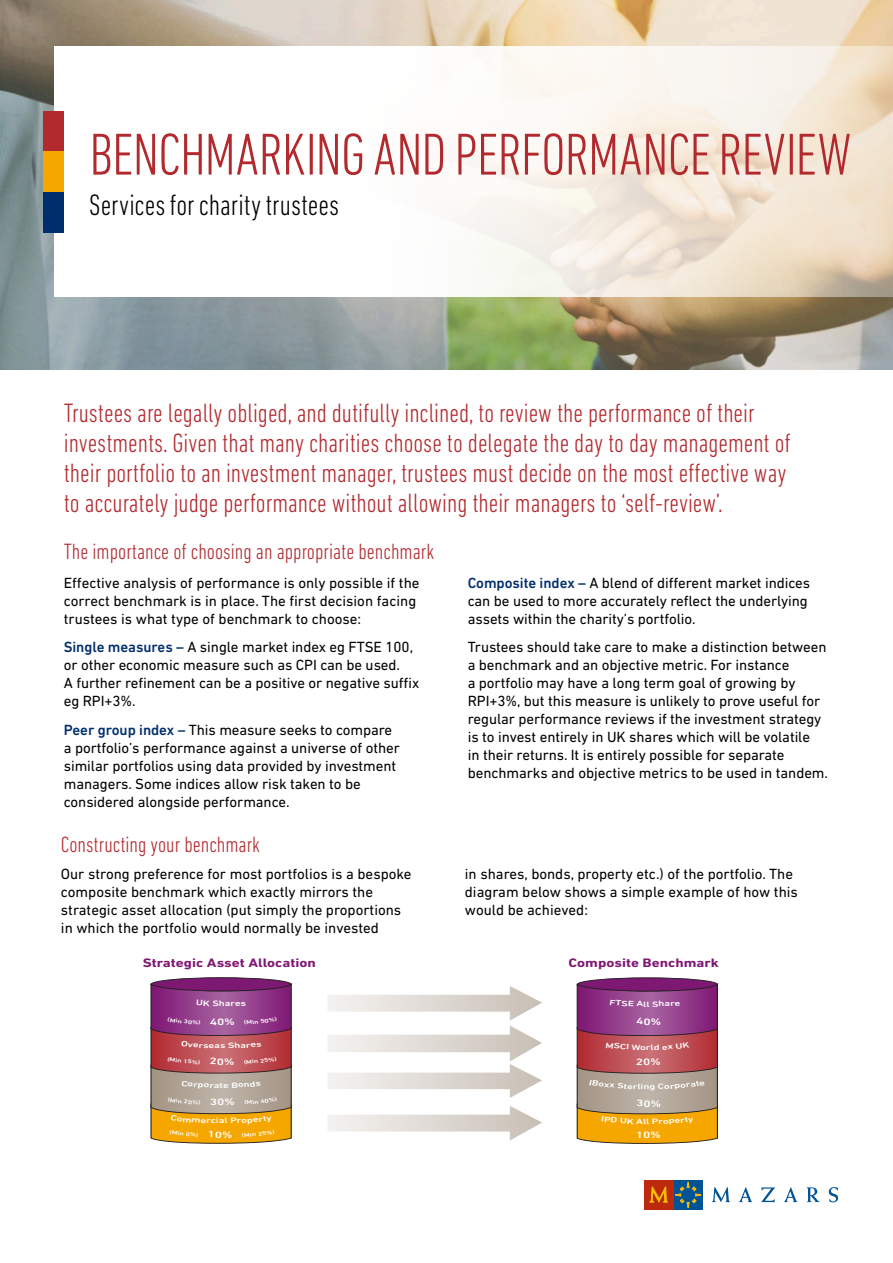
<style>
.page{position:relative;width:893px;height:1263px;background:#fff}
.page>*{position:absolute;margin:0;border:0;box-sizing:border-box;transform-origin:0 0}
.t1{font:300 condensed 60px "DIN Next LT Pro";letter-spacing:-.01em;color:#b2292e}
.t2{font:300 condensed 30px "DIN Next LT Pro";color:#000}
.t3{font:300 condensed 27px/30px "DIN Next LT Pro";color:#b2292e}
.t4{font:300 condensed 22.5px "DIN Next LT Pro";color:#b2292e}
.t5{font:15px/18px "DIN Next LT Pro";letter-spacing:-.005em;color:#000}
.t6{font:700 12.45px "DIN Next LT Pro";color:#7e1973;scale:1.21 1}
.t7{font:500 9.45px "DIN Next LT Pro";color:#fff;scale:1.41 1}
.t8{font:500 9.3px "DIN Next LT Pro";color:#fff;scale:1.43 1}
.t9{font:500 8.1px "DIN Next LT Pro";color:#fff;scale:1.36 1}
.t10{font:500 7.8px "DIN Next LT Pro";color:#fff;scale:1.41 1}
.t11{font:500 7.8px "DIN Next LT Pro";color:#fff;scale:1.4 1}
.s1{font-weight:500;color:#002e6d}
</style>
<div class="page">
<img style="left:0;top:0;width:893px;height:370px">
<svg style="left:54px;top:46px;width:839px;height:251px"></svg>
<div style="left:43px;top:112px;width:20px;height:40px;background:#b2292e"></div>
<div style="left:43px;top:152px;width:20px;height:40px;background:#f5a700"></div>
<div style="left:43px;top:192px;width:20px;height:40px;background:#002e6d"></div>
<div style="left:673px;top:1180px;width:30px;height:29px;background:#005496"></div>
<div style="left:644px;top:1180px;width:29px;height:29px;background:#bc2a0b"></div>
<svg style="left:712px;top:1187px;width:18px;height:15px"></svg>
<svg style="left:739px;top:1187px;width:13px;height:15px"></svg>
<svg style="left:761px;top:1187px;width:14px;height:15px"></svg>
<svg style="left:784px;top:1187px;width:13px;height:15px"></svg>
<svg style="left:807px;top:1187px;width:12px;height:15px"></svg>
<svg style="left:829px;top:1187px;width:9px;height:15px"></svg>
<svg style="left:650px;top:1187px;width:18px;height:16px"></svg>
<svg style="left:675px;top:1182px;width:26px;height:26px"></svg>
<div style="left:681px;top:1188px;width:14px;height:14px;background:#005496;border-radius:50%"></div>
<div style="left:577px;top:978px;width:140px;height:13px;background:#7e1973;border-radius:50%"></div>
<div style="left:577px;top:977px;width:141px;height:14px;border:1px solid #231e20;border-radius:50%"></div>
<svg style="left:328px;top:1106px;width:214px;height:34px"></svg>
<svg style="left:328px;top:986px;width:214px;height:112px"></svg>
<div style="left:151px;top:978px;width:140px;height:13px;background:#7e1973;border-radius:50%"></div>
<div style="left:151px;top:977px;width:140px;height:14px;border:1px solid #231e20;border-radius:50%"></div>
<svg style="left:150px;top:984px;width:142px;height:160px;background:#b16d64"></svg>
<svg style="left:576px;top:984px;width:142px;height:160px;background:#b16d64"></svg>
<h1 class="t1" style="left:89px;top:120px;width:764px">BENCHMARKING AND PERFORMANCE REVIEW</h1>
<h2 class="t2" style="left:89px;top:188px;width:251px">Services for charity trustees</h2>
<p class="t3" style="left:64px;top:398px;width:728px">Trustees are legally obliged, and dutifully inclined, to review the performance of their investments. Given that many charities choose to delegate the day to day management of their portfolio to an investment manager, trustees must decide on the most effective way to accurately judge performance without allowing their managers to ‘self-review’.</p>
<h3 class="t4" style="left:64px;top:539px;width:372px">The importance of choosing an appropriate benchmark</h3>
<p class="t5" style="left:64px;top:573px;width:357px">Effective analysis of performance is only possible if the correct benchmark is in place. The first decision facing trustees is what type of benchmark to choose:</p>
<p class="t5" style="left:64px;top:638px;width:357px"><span class="s1">Single measures –</span> A single market index eg FTSE 100, or other economic measure such as CPI can be used.<br>A further refinement can be a positive or negative suffix eg RPI+3%.</p>
<p class="t5" style="left:64px;top:720px;width:338px"><span class="s1">Peer group index –</span> This measure seeks to compare a portfolio’s performance against a universe of other similar portfolios using data provided by investment managers. Some indices allow risk taken to be considered alongside performance.</p>
<h3 class="t4" style="left:61px;top:831px;width:201px">Constructing your benchmark</h3>
<p class="t5" style="left:468px;top:573px;width:344px"><span class="s1">Composite index –</span> A blend of different market indices can be used to more accurately reflect the underlying assets within the charity’s portfolio.</p>
<p class="t5" style="left:468px;top:638px;width:362px">Trustees should take care to make a distinction between a benchmark and an objective metric. For instance<br>a portfolio may have a long term goal of growing by RPI+3%, but this measure is unlikely to prove useful for regular performance reviews if the investment strategy is to invest entirely in UK shares which will be volatile<br>in their returns. It is entirely possible for separate benchmarks and objective metrics to be used in tandem.</p>
<p class="t5" style="left:61px;top:865px;width:352px">Our strong preference for most portfolios is a bespoke composite benchmark which exactly mirrors the strategic asset allocation (put simply the proportions in which the portfolio would normally be invested</p>
<p class="t5" style="left:465px;top:865px;width:335px">in shares, bonds, property etc.) of the portfolio. The diagram below shows a simple example of how this would be achieved:</p>
<p class="t6" style="left:143px;top:955px;width:144px">Strategic Asset Allocation</p>
<p class="t6" style="left:569px;top:955px;width:126px">Composite Benchmark</p>
<p class="t9" style="left:219px;top:998px;width:6px">h</p>
<p class="t7" style="left:217px;top:1016px;width:7px">0</p>
<p class="t10" style="left:220px;top:1041px;width:5px">s</p>
<p class="t7" style="left:217px;top:1056px;width:7px">0</p>
<p class="t10" style="left:220px;top:1080px;width:4px">t</p>
<p class="t7" style="left:217px;top:1096px;width:7px">0</p>
<p class="t11" style="left:219px;top:1116px;width:6px">a</p>
<p class="t8" style="left:215px;top:1129px;width:7px">0</p>
<p class="t10" style="left:643px;top:999px;width:6px">ll</p>
<p class="t7" style="left:643px;top:1016px;width:7px">0</p>
<p class="t10" style="left:646px;top:1043px;width:5px">r</p>
<p class="t7" style="left:643px;top:1056px;width:7px">0</p>
<p class="t10" style="left:643px;top:1082px;width:6px">n</p>
<p class="t7" style="left:643px;top:1098px;width:7px">0</p>
<p class="t10" style="left:643px;top:1117px;width:6px">ll</p>
<p class="t7" style="left:643px;top:1129px;width:7px">0</p>
</div>
